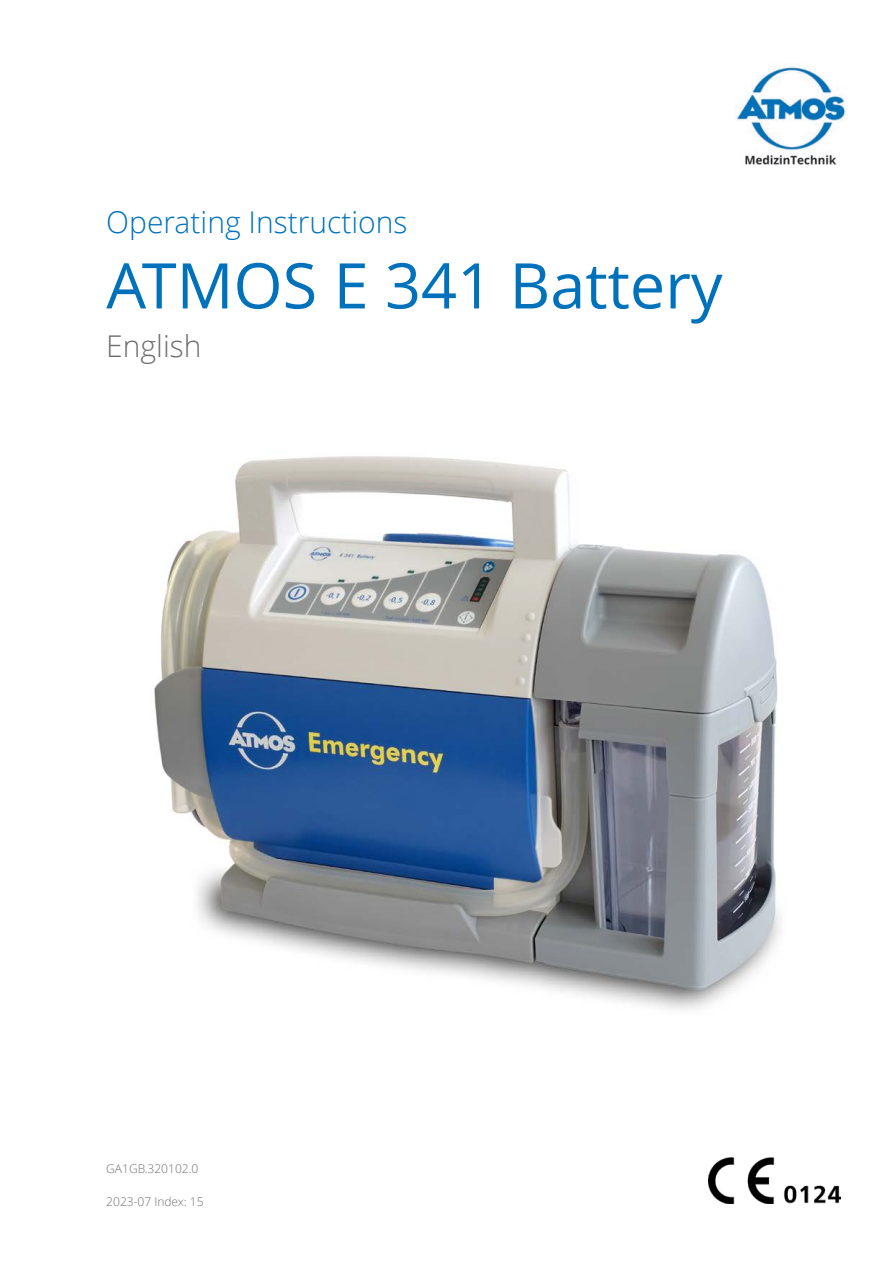
<style>
.page{position:relative;width:893px;height:1263px;background:#fff}
.page>*{position:absolute;margin:0;border:0;box-sizing:border-box;transform-origin:0 0}
.t1{font:63px "Open Sans";color:#0072bc}
.t2{font:300 30px "Open Sans";color:#0072bc}
.t3{font:300 30px "Open Sans";color:#6c6d70}
.Fließtext{font:300 12px "Open Sans";color:#707173}
</style>
<div class="page">
<img style="left:734px;top:66px;width:112px;height:98px">
<img style="left:154px;top:456px;width:627px;height:554px">
<img style="left:709px;top:1157px;width:131px;height:47px">
<p class="t2" style="left:106px;top:201px;width:303px">Operating Instructions</p>
<p class="t1" style="left:106px;top:242px;width:618px">ATMOS E 341 Battery</p>
<p class="t3" style="left:106px;top:326px;width:97px">English</p>
<p class="Fließtext" style="left:106px;top:1161px;width:94px">GA1GB.320102.0</p>
<p class="Fließtext" style="left:106px;top:1193px;width:99px">2023-07 Index: 15</p>
</div>
